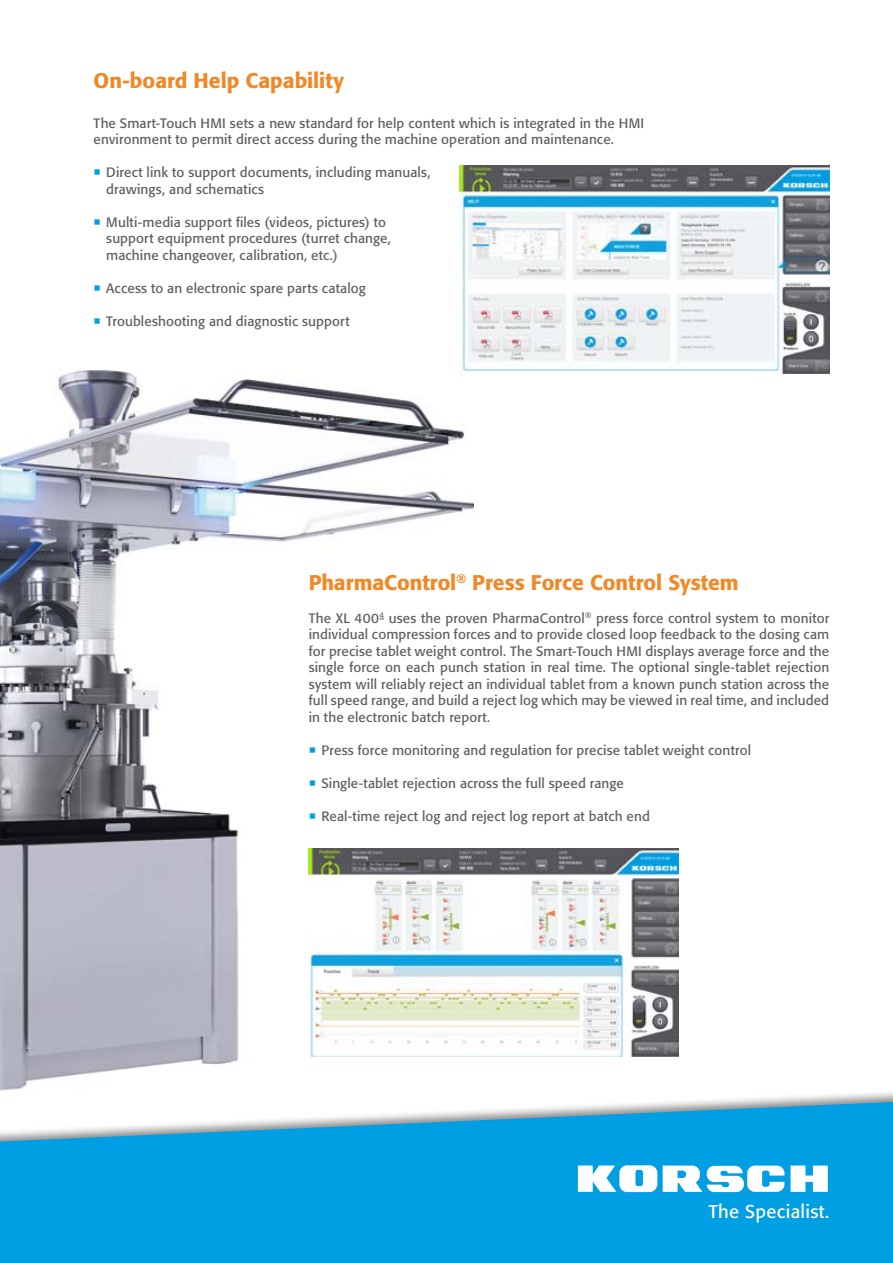
<style>
.page{position:relative;width:893px;height:1263px;background:#fff}
.page>*{position:absolute;margin:0;border:0;box-sizing:border-box;transform-origin:0 0}
.t1{font:500 21px "Formata Pro";color:#f18825}
.t2{font:18.3px "Formata Pro";letter-spacing:.02em;color:#fff}
.t3{font:13.5px/16.5px "Formata Pro";letter-spacing:.01em;color:#5f5e5e}
</style>
<div class="page">
<div style="left:0;top:1087px;width:893px;height:176px;background:#000;opacity:.46"></div>
<svg style="left:0;top:1100px;width:893px;height:163px;fill:#009fe3"></svg>
<svg style="left:578px;top:1165px;width:250px;height:27px"></svg>
<img style="left:0;top:370px;width:474px;height:723px">
<img style="left:459px;top:165px;width:370px;height:208px">
<img style="left:309px;top:848px;width:370px;height:208px">
<svg style="left:310px;top:747px;width:5px;height:5px"></svg>
<svg style="left:310px;top:780px;width:5px;height:5px"></svg>
<svg style="left:310px;top:813px;width:5px;height:5px"></svg>
<h1 class="t1" style="left:94px;top:67px;width:252px">On-board Help Capability</h1>
<p class="t3" style="left:94px;top:114px;width:552px">The Smart-Touch HMI sets a new standard for help content which is integrated in the HMI environment to permit direct access during the machine operation and maintenance.</p>
<p class="t3" style="left:106px;top:164px;width:326px">Direct link to support documents, including manuals, drawings, and schematics</p>
<p class="t3" style="left:106px;top:213px;width:286px">Multi-media support files (videos, pictures) to support equipment procedures (turret change, machine changeover, calibration, etc.)</p>
<p class="t3" style="left:106px;top:279px;width:261px">Access to an electronic spare parts catalog</p>
<p class="t3" style="left:106px;top:312px;width:245px">Troubleshooting and diagnostic support</p>
<h1 class="t1" style="left:309px;top:569px;width:432px">PharmaControl<sup>®</sup> Press Force Control System</h1>
<p class="t3" style="left:309px;top:610px;width:522px;text-align:justify">The XL 400<sup>4</sup> uses the proven PharmaControl<sup>®</sup> press force control system to monitor individual compression forces and to provide closed loop feedback to the dosing cam for precise tablet weight control. The Smart-Touch HMI displays average force and the single force on each punch station in real time. The optional single-tablet rejection system will reliably reject an individual tablet from a known punch station across the full speed range, and build a reject log which may be viewed in real time, and included in the electronic batch report.</p>
<p class="t3" style="left:321px;top:742px;width:431px">Press force monitoring and regulation for precise tablet weight control</p>
<p class="t3" style="left:321px;top:775px;width:304px">Single-tablet rejection across the full speed range</p>
<p class="t3" style="left:321px;top:808px;width:330px">Real-time reject log and reject log report at batch end</p>
<h2 class="t2" style="left:709px;top:1199px;width:122px">The Specialist.</h2>
</div>
